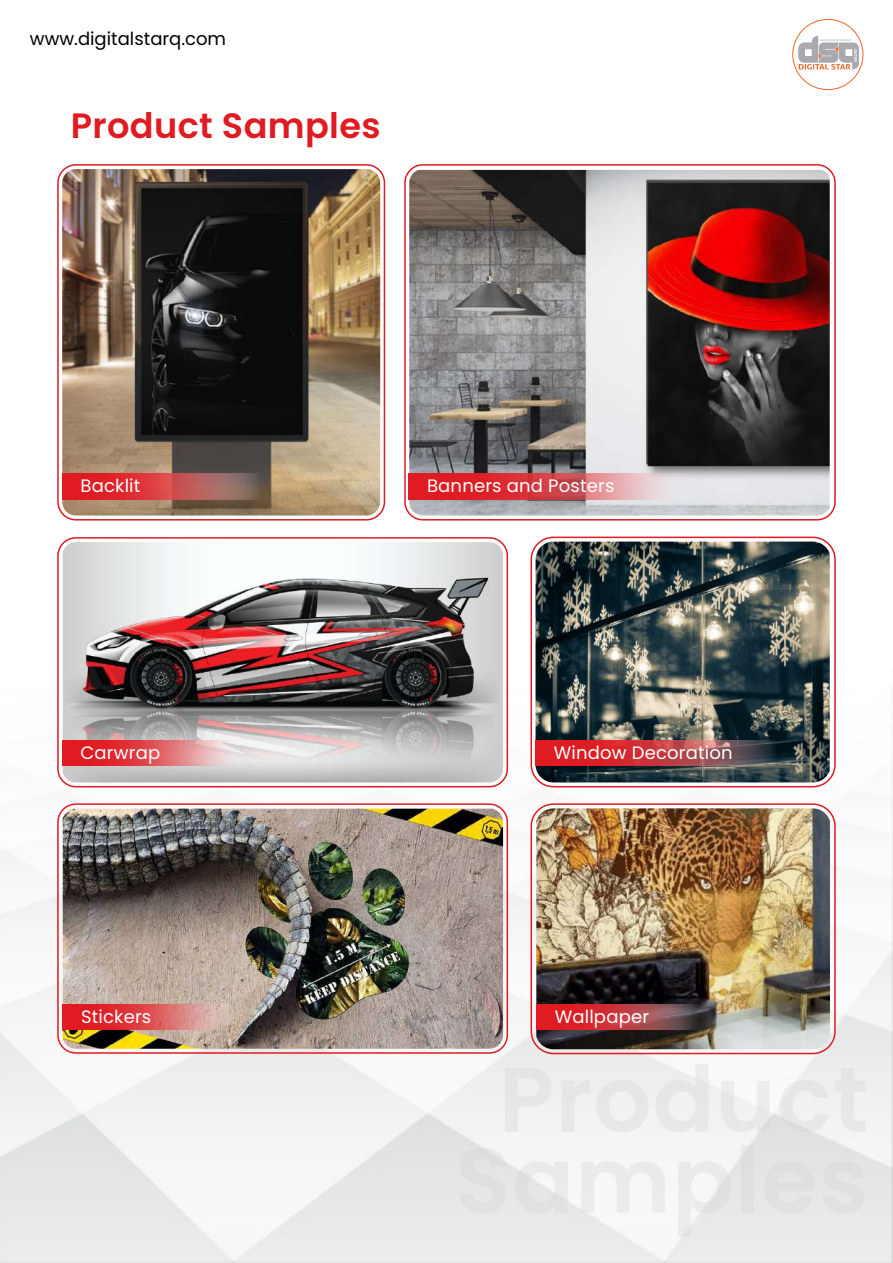
<style>
.page{position:relative;width:893px;height:1263px;background:#fff}
.page>*{position:absolute;margin:0;border:0;box-sizing:border-box;transform-origin:0 0}
.t1{font:600 35.1px "Poppins";letter-spacing:.01em;color:#e01b22}
.t2{font:18px "Poppins";letter-spacing:.01em;color:#fff}
.t3{font:18px "Poppins";color:#000}
</style>
<div class="page">
<img style="left:0;top:668px;width:893px;height:595px">
<div style="left:57px;top:164px;width:328px;height:356px;border:2px solid #e01b22;border-radius:18px"></div>
<img style="left:62px;top:169px;width:318px;height:346px">
<div style="left:404px;top:164px;width:432px;height:356px;border:2px solid #e01b22;border-radius:18px"></div>
<img style="left:409px;top:170px;width:421px;height:345px">
<div style="left:57px;top:537px;width:451px;height:250px;border:2px solid #e01b22;border-radius:18px"></div>
<img style="left:63px;top:542px;width:440px;height:240px">
<div style="left:530px;top:537px;width:306px;height:250px;border:2px solid #e01b22;border-radius:22px"></div>
<img style="left:535px;top:542px;width:295px;height:240px">
<div style="left:530px;top:803px;width:306px;height:251px;border:2px solid #e01b22;border-radius:22px"></div>
<img style="left:536px;top:808px;width:294px;height:241px">
<div style="left:57px;top:803px;width:451px;height:251px;border:2px solid #e01b22;border-radius:18px"></div>
<img style="left:63px;top:809px;width:440px;height:240px">
<svg style="left:62px;top:474px;width:197px;height:25px;background:#c54445"></svg>
<svg style="left:409px;top:474px;width:279px;height:25px;background:#dc6166"></svg>
<svg style="left:62px;top:740px;width:178px;height:25px;background:#e26569"></svg>
<svg style="left:63px;top:1004px;width:170px;height:26px;background:#dc5b5b"></svg>
<svg style="left:536px;top:1004px;width:162px;height:26px;background:#b4373c"></svg>
<svg style="left:535px;top:740px;width:242px;height:25px;background:#b0393e"></svg>
<svg style="left:798px;top:35px;width:61px;height:35px"></svg>
<div style="left:792px;top:19px;width:71px;height:71px;border:1px solid #f26522;border-radius:50%"></div>
<p class="t3" style="left:30px;top:28px;width:198px">www.digitalstarq.com</p>
<h1 class="t1" style="left:71px;top:105px;width:311px">Product Samples</h1>
<p class="t2" style="left:81px;top:476px;width:61px">Backlit</p>
<p class="t2" style="left:427px;top:476px;width:189px">Banners and Posters</p>
<p class="t2" style="left:81px;top:742px;width:81px">Carwrap</p>
<p class="t2" style="left:554px;top:742px;width:180px">Window Decoration</p>
<p class="t2" style="left:81px;top:1006px;width:72px">Stickers</p>
<p class="t2" style="left:555px;top:1006px;width:96px">Wallpaper</p>
</div>
